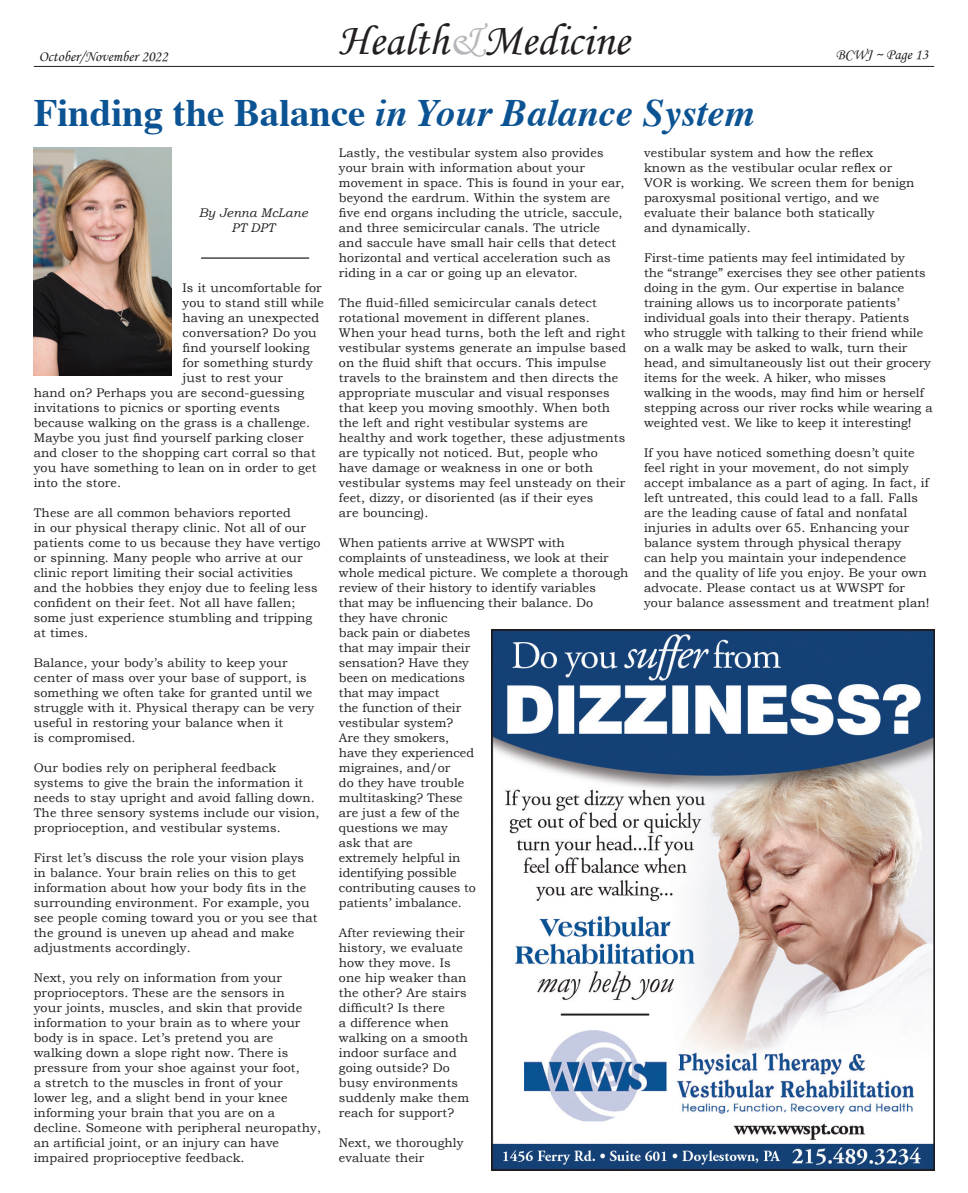
<style>
.page{position:relative;width:968px;height:1193px;background:#fff}
.page>*{position:absolute;margin:0;border:0;box-sizing:border-box;transform-origin:0 0}
.t1{font:45px "Monotype Corsiva";color:#231f20}
.t2{font:italic 700 38.75px "Times";color:#0b5393}
.t3{font:15px "Monotype Corsiva";color:#231f20}
.t4{font:12.5px/15px "Bookman Old Style";letter-spacing:.01em;color:#231f20}
.t5{font:italic 12.5px "Bookman Old Style";letter-spacing:.01em;color:#231f20}
.s1{color:#b6b7bb}
.s2{font-style:normal}
</style>
<div class="page">
<hr style="left:34px;top:66px;width:900px;height:1px;background:#231f20">
<img style="left:491px;top:629px;width:443px;height:541px">
<img style="left:34px;top:148px;width:137px;height:227px">
<hr style="left:201px;top:257px;width:108px;height:2px;background:#231f20">
<p class="t3" style="left:39px;top:47px;width:131px">October/November 2022</p>
<p class="t1" style="left:338px;top:12px;width:292px">Health<span class="s1">&amp;</span>Medicine</p>
<p class="t2" style="left:34px;top:76px;width:722px"><span class="s2">Finding the Balance</span> in Your Balance System</p>
<p class="t3" style="left:835px;top:45px;width:94px">BCWJ ~ Page 13</p>
<p class="t5" style="left:199px;top:205px;width:111px">By Jenna McLane</p>
<p class="t5" style="left:231px;top:220px;width:45px">PT DPT</p>
<p class="t4" style="left:182px;top:280px;width:141px">Is it uncomfortable for</p>
<p class="t4" style="left:182px;top:295px;width:143px">you to stand still while</p>
<p class="t4" style="left:182px;top:310px;width:138px">having an unexpected</p>
<p class="t4" style="left:182px;top:325px;width:136px">conversation? Do you</p>
<p class="t4" style="left:182px;top:340px;width:128px">find yourself looking</p>
<p class="t4" style="left:182px;top:355px;width:132px">for something sturdy</p>
<p class="t4" style="left:182px;top:370px;width:102px">just to rest your</p>
<p class="t4" style="left:34px;top:385px;width:272px">hand on? Perhaps you are second-guessing</p>
<p class="t4" style="left:34px;top:400px;width:248px">invitations to picnics or sporting events</p>
<p class="t4" style="left:34px;top:415px;width:278px">because walking on the grass is a challenge.</p>
<p class="t4" style="left:34px;top:430px;width:271px">Maybe you just find yourself parking closer</p>
<p class="t4" style="left:34px;top:445px;width:283px">and closer to the shopping cart corral so that</p>
<p class="t4" style="left:34px;top:460px;width:284px">you have something to lean on in order to get</p>
<p class="t4" style="left:34px;top:475px;width:89px">into the store.</p>
<p class="t4" style="left:34px;top:505px;width:288px">These are all common behaviors reported<br>in our physical therapy clinic. Not all of our patients come to us because they have vertigo or spinning. Many people who arrive at our clinic report limiting their social activities<br>and the hobbies they enjoy due to feeling less confident on their feet. Not all have fallen; some just experience stumbling and tripping at times.</p>
<p class="t4" style="left:34px;top:655px;width:282px">Balance, your body’s ability to keep your center of mass over your base of support, is something we often take for granted until we struggle with it. Physical therapy can be very useful in restoring your balance when it</p>
<p class="t4" style="left:34px;top:730px;width:103px">is compromised.</p>
<p class="t4" style="left:34px;top:760px;width:287px">Our bodies rely on peripheral feedback systems to give the brain the information it needs to stay upright and avoid falling down.<br>The three sensory systems include our vision, proprioception, and vestibular systems.</p>
<p class="t4" style="left:34px;top:850px;width:285px">First let’s discuss the role your vision plays in balance. Your brain relies on this to get information about how your body fits in the surrounding environment. For example, you see people coming toward you or you see that the ground is uneven up ahead and make adjustments accordingly.</p>
<p class="t4" style="left:34px;top:970px;width:270px">Next, you rely on information from your proprioceptors. These are the sensors in your joints, muscles, and skin that provide information to your brain as to where your body is in space. Let’s pretend you are walking down a slope right now. There is pressure from your shoe against your foot,</p>
<p class="t4" style="left:34px;top:1075px;width:250px">a stretch to the muscles in front of your</p>
<p class="t4" style="left:34px;top:1090px;width:289px">lower leg, and a slight bend in your knee informing your brain that you are on a decline. Someone with peripheral neuropathy, an artificial joint, or an injury can have impaired proprioceptive feedback.</p>
<p class="t4" style="left:339px;top:145px;width:287px">Lastly, the vestibular system also provides your brain with information about your movement in space. This is found in your ear, beyond the eardrum. Within the system are five end organs including the utricle, saccule, and three semicircular canals. The utricle and saccule have small hair cells that detect horizontal and vertical acceleration such as riding in a car or going up an elevator.</p>
<p class="t4" style="left:339px;top:295px;width:289px">The fluid-filled semicircular canals detect rotational movement in different planes.<br>When your head turns, both the left and right vestibular systems generate an impulse based on the fluid shift that occurs. This impulse travels to the brainstem and then directs the appropriate muscular and visual responses that keep you moving smoothly. When both the left and right vestibular systems are healthy and work together, these adjustments are typically not noticed. But, people who have damage or weakness in one or both vestibular systems may feel unsteady on their feet, dizzy, or disoriented (as if their eyes</p>
<p class="t4" style="left:339px;top:505px;width:91px">are bouncing).</p>
<p class="t4" style="left:339px;top:535px;width:291px">When patients arrive at WWSPT with complaints of unsteadiness, we look at their whole medical picture. We complete a thorough review of their history to identify variables<br>that may be influencing their balance. Do<br>they have chronic<br>back pain or diabetes<br>that may impair their<br>sensation? Have they<br>been on medications<br>that may impact<br>the function of their<br>vestibular system?<br>Are they smokers,<br>have they experienced<br>migraines, and/or<br>do they have trouble<br>multitasking? These<br>are just a few of the<br>questions we may</p>
<p class="t4" style="left:339px;top:835px;width:75px">ask that are</p>
<p class="t4" style="left:339px;top:850px;width:139px">extremely helpful in identifying possible contributing causes to</p>
<p class="t4" style="left:339px;top:895px;width:125px">patients’ imbalance.</p>
<p class="t4" style="left:339px;top:925px;width:132px">After reviewing their history, we evaluate how they move. Is one hip weaker than the other? Are stairs difficult? Is there<br>a difference when walking on a smooth indoor surface and going outside? Do busy environments suddenly make them reach for support?</p>
<p class="t4" style="left:339px;top:1135px;width:126px">Next, we thoroughly evaluate their</p>
<p class="t4" style="left:644px;top:145px;width:272px">vestibular system and how the reflex known as the vestibular ocular reflex or VOR is working. We screen them for benign paroxysmal positional vertigo, and we evaluate their balance both statically</p>
<p class="t4" style="left:644px;top:220px;width:108px">and dynamically.</p>
<p class="t4" style="left:644px;top:250px;width:290px">First-time patients may feel intimidated by<br>the “strange” exercises they see other patients doing in the gym. Our expertise in balance training allows us to incorporate patients’ individual goals into their therapy. Patients who struggle with talking to their friend while on a walk may be asked to walk, turn their head, and simultaneously list out their grocery items for the week. A hiker, who misses walking in the woods, may find him or herself stepping across our river rocks while wearing a weighted vest. We like to keep it interesting!</p>
<p class="t4" style="left:644px;top:445px;width:287px">If you have noticed something doesn’t quite feel right in your movement, do not simply accept imbalance as a part of aging. In fact, if left untreated, this could lead to a fall. Falls are the leading cause of fatal and nonfatal injuries in adults over 65. Enhancing your balance system through physical therapy<br>can help you maintain your independence and the quality of life you enjoy. Be your own advocate. Please contact us at WWSPT for your balance assessment and treatment plan!</p>
</div>
